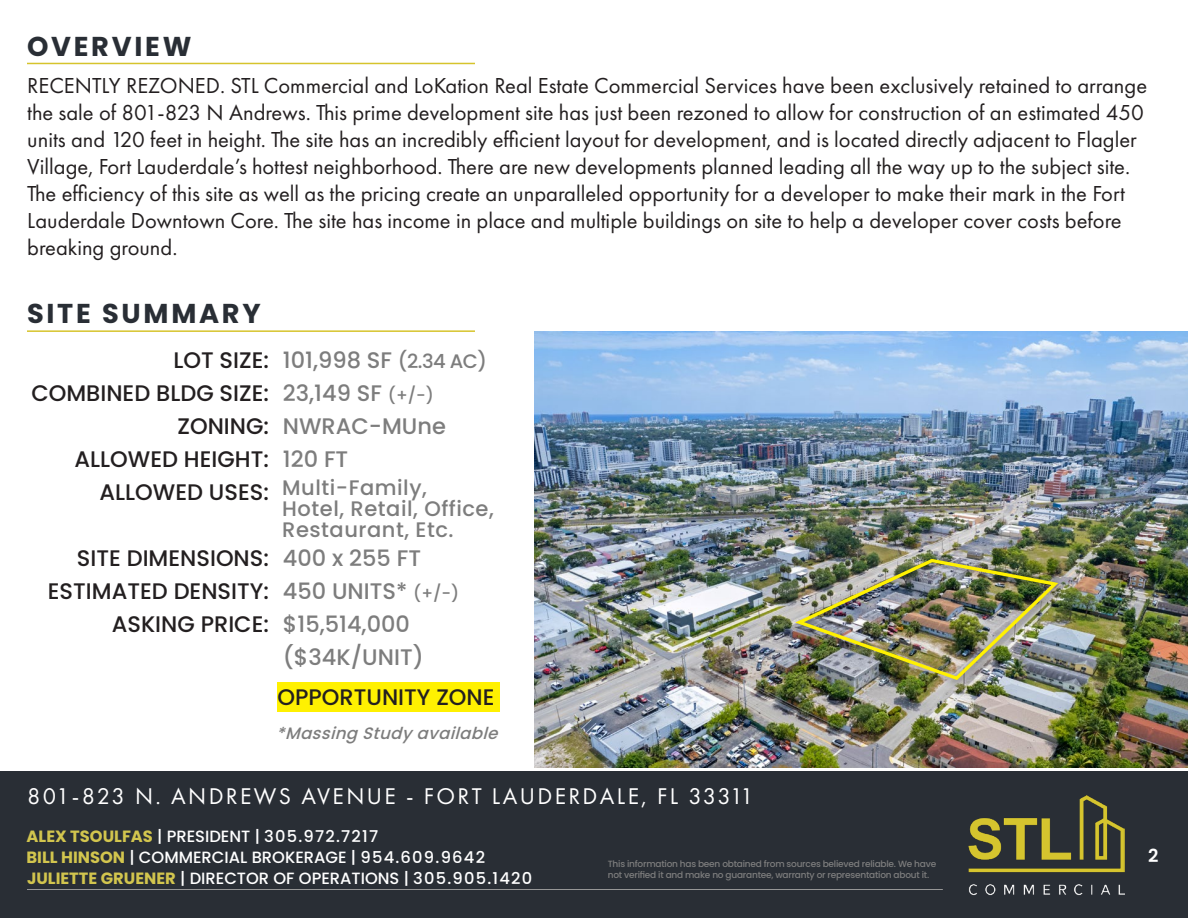
<style>
.page{position:relative;width:1188px;height:918px;background:#fff}
.page>*{position:absolute;margin:0;border:0;box-sizing:border-box;transform-origin:0 0}
.Project_Name__Black__Align_to_Left{font:700 27.3px "Poppins";letter-spacing:.1em;color:#292e35}
.t1{font:23.55px "Futura PT";letter-spacing:.1em;color:#fff}
.t2{font:22.5px/27px "Futura PT";color:#231f20}
.Project_Description_-_Black__Align_to_Le{font:500 22.5px "Poppins";color:#231f20}
.t3{font:500 22.5px "Poppins";color:#7d7d7d}
.t4{font:500 21px/21px "Poppins";letter-spacing:.025em;color:#7d7d7d}
.t5{font:600 18px "Poppins";color:#fff}
.t6{font:italic 500 16.5px "Poppins";color:#7d7d7d}
.t7{font:500 16.35px "Poppins";color:#fff}
.t8{font:500 9px "Poppins";letter-spacing:-.025em;color:#7d7d7d}
.s1{font-size:19.5px}
.s2{font-size:16.5px}
.s3{font-weight:700;color:#d2c54e}
</style>
<div class="page">
<div style="left:0;top:771px;width:1188px;height:147px;background:#292e35"></div>
<hr style="left:27px;top:889px;width:916px;height:1px;background:#969696">
<img style="left:968px;top:795px;width:156px;height:101px">
<img style="left:535px;top:331px;width:653px;height:436px">
<hr style="left:27px;top:330px;width:448px;height:2px;background:#d6c42c">
<hr style="left:27px;top:63px;width:448px;height:1px;background:#d6c42c">
<div style="left:790px;top:552px;width:278px;height:138px;background:#231f20;opacity:.75"></div>
<img style="left:795px;top:557px;width:267px;height:125px">
<div style="left:278px;top:682px;width:222px;height:30px;background:#fff101"></div>
<p class="Project_Name__Black__Align_to_Left" style="left:27px;top:30px;width:166px">OVERVIEW</p>
<p class="t2" style="left:27px;top:72px;width:1121px">RECENTLY REZONED. STL Commercial and LoKation Real Estate Commercial Services have been exclusively retained to arrange the sale of 801-823 N Andrews. This prime development site has just been rezoned to allow for construction of an estimated 450 units and 120 feet in height. The site has an incredibly efficient layout for development, and is located directly adjacent to Flagler Village, Fort Lauderdale’s hottest neighborhood. There are new developments planned leading all the way up to the subject site.<br>The efficiency of this site as well as the pricing create an unparalleled opportunity for a developer to make their mark in the Fort Lauderdale Downtown Core. The site has income in place and multiple buildings on site to help a developer cover costs before breaking ground.</p>
<p class="Project_Name__Black__Align_to_Left" style="left:27px;top:298px;width:235px">SITE SUMMARY</p>
<p class="Project_Description_-_Black__Align_to_Le" style="left:173px;top:347px;width:97px">LOT SIZE:</p>
<p class="Project_Description_-_Black__Align_to_Le" style="left:31px;top:380px;width:239px">COMBINED BLDG SIZE:</p>
<p class="Project_Description_-_Black__Align_to_Le" style="left:177px;top:413px;width:93px">ZONING:</p>
<p class="Project_Description_-_Black__Align_to_Le" style="left:75px;top:446px;width:196px">ALLOWED HEIGHT:</p>
<p class="Project_Description_-_Black__Align_to_Le" style="left:100px;top:479px;width:171px">ALLOWED USES:</p>
<p class="Project_Description_-_Black__Align_to_Le" style="left:77px;top:545px;width:194px">SITE DIMENSIONS:</p>
<p class="Project_Description_-_Black__Align_to_Le" style="left:48px;top:578px;width:223px">ESTIMATED DENSITY:</p>
<p class="Project_Description_-_Black__Align_to_Le" style="left:112px;top:611px;width:159px">ASKING PRICE:</p>
<p class="t3" style="left:283px;top:347px;width:206px">101,998 SF <span class="s1">(2.34 AC)</span></p>
<p class="t3" style="left:283px;top:380px;width:153px">23,149 SF <span class="s2">(+/-)</span></p>
<p class="t3" style="left:283px;top:413px;width:165px">NWRAC-MUne</p>
<p class="t3" style="left:283px;top:446px;width:67px">120 FT</p>
<p class="t4" style="left:282px;top:477px;width:213px">Multi-Family,<br>Hotel, Retail, Office,<br>Restaurant, Etc.</p>
<p class="t3" style="left:283px;top:545px;width:140px">400 x 255 FT</p>
<p class="t3" style="left:283px;top:578px;width:178px">450 UNITS* <span class="s2">(+/-)</span></p>
<p class="t3" style="left:283px;top:611px;width:129px">$15,514,000</p>
<p class="t3" style="left:283px;top:644px;width:142px">($34K/UNIT)</p>
<p class="Project_Description_-_Black__Align_to_Le" style="left:278px;top:684px;width:219px">OPPORTUNITY ZONE</p>
<p class="t6" style="left:276px;top:723px;width:230px">*MassingStudyavailable</p>
<p class="t1" style="left:27px;top:782px;width:728px">801-823 N. ANDREWS AVENUE - FORT LAUDERDALE, FL 33311</p>
<p class="t7" style="left:27px;top:827px;width:353px"><span class="s3">ALEX TSOULFAS</span> | PRESIDENT | 305.972.7217</p>
<p class="t7" style="left:27px;top:868px;width:507px"><span class="s3">JULIETTE GRUENER</span> | DIRECTOR OF OPERATIONS | 305.905.1420</p>
<p class="t7" style="left:27px;top:847px;width:460px"><span class="s3">BILL HINSON</span> | COMMERCIAL BROKERAGE | 954.609.9642</p>
<p class="t8" style="left:608px;top:858px;width:330px">This information has been obtained from sources believed reliable. We have</p>
<p class="t8" style="left:608px;top:869px;width:323px">not verified it and make no guarantee, warranty or representation about it.</p>
<p class="t5" style="left:1148px;top:845px;width:12px">2</p>
</div>
